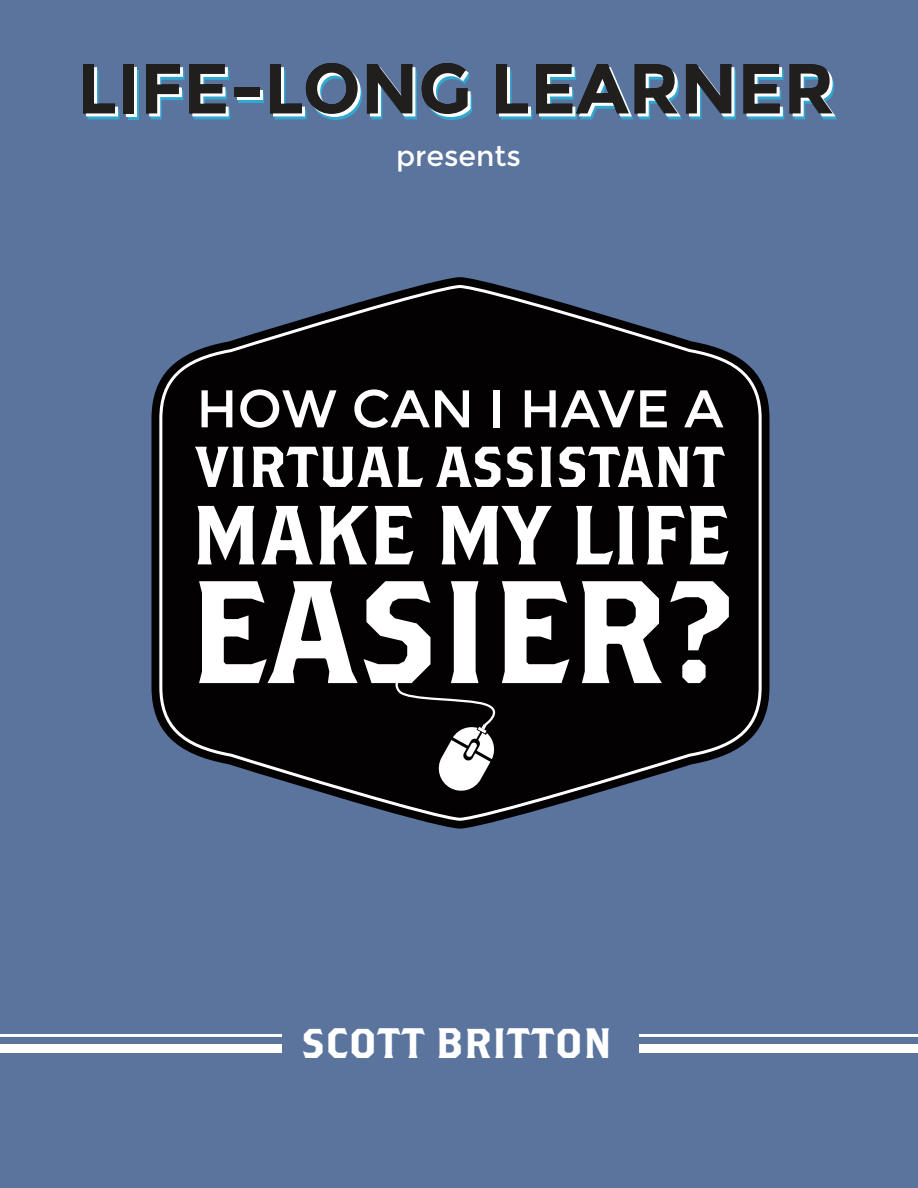
<style>
.page{position:relative;width:918px;height:1188px;background:#5a749e}
.page>*{position:absolute;margin:0;border:0;box-sizing:border-box;transform-origin:0 0}
.t1{font:145.5px "Brothers";color:#fff}
.t2{font:83.55px "Brothers";color:#fff}
.t3{font:57.45px "Brothers";color:#fff}
.t4{font:52.95px "Montserrat";color:#fff}
.t5{font:42.45px "Brothers";color:#fff}
.t6{font:28.5px "Montserrat";color:#fff}
</style>
<div class="page">
<svg style="left:152px;top:277px;width:617px;height:552px"></svg>
<svg style="left:158px;top:283px;width:605px;height:539px;background:#12141a"></svg>
<div style="left:0;top:1045px;width:281px;height:8px;background:#fff"></div>
<hr style="left:0;top:1034px;width:281px;height:3px;background:#fff">
<div style="left:639px;top:1045px;width:279px;height:8px;background:#fff"></div>
<hr style="left:639px;top:1034px;width:279px;height:3px;background:#fff">
<div style="left:128px;top:70px;width:11px;height:49px;background:#32a7cf"></div>
<div style="left:239px;top:94px;width:25px;height:9px;background:#32a7cf"></div>
<div style="left:126px;top:67px;width:11px;height:49px;background:#fff"></div>
<div style="left:237px;top:91px;width:25px;height:9px;background:#fff"></div>
<svg style="left:83px;top:64px;width:37px;height:55px"></svg>
<div style="left:123px;top:64px;width:11px;height:49px;background:#211e1e"></div>
<svg style="left:146px;top:64px;width:84px;height:55px"></svg>
<div style="left:234px;top:88px;width:25px;height:9px;background:#211e1e"></div>
<svg style="left:270px;top:63px;width:202px;height:57px"></svg>
<svg style="left:496px;top:64px;width:240px;height:55px"></svg>
<svg style="left:744px;top:64px;width:40px;height:55px;background:#50616c"></svg>
<svg style="left:790px;top:64px;width:47px;height:55px"></svg>
<svg style="left:388px;top:672px;width:117px;height:122px;background:#312f30"></svg>
<p class="t6" style="left:396px;top:140px;width:126px">presents</p>
<p class="t4" style="left:196px;top:378px;width:529px">HOW CAN I HAVE A</p>
<p class="t3" style="left:196px;top:432px;width:530px">VIRTUAL ASSISTANT</p>
<h2 class="t2" style="left:191px;top:484px;width:540px">MAKE MY LIFE</h2>
<h1 class="t1" style="left:187px;top:543px;width:546px">EASIER?</h1>
<p class="t5" style="left:301px;top:1018px;width:313px">SCOTT BRITTON</p>
</div>
